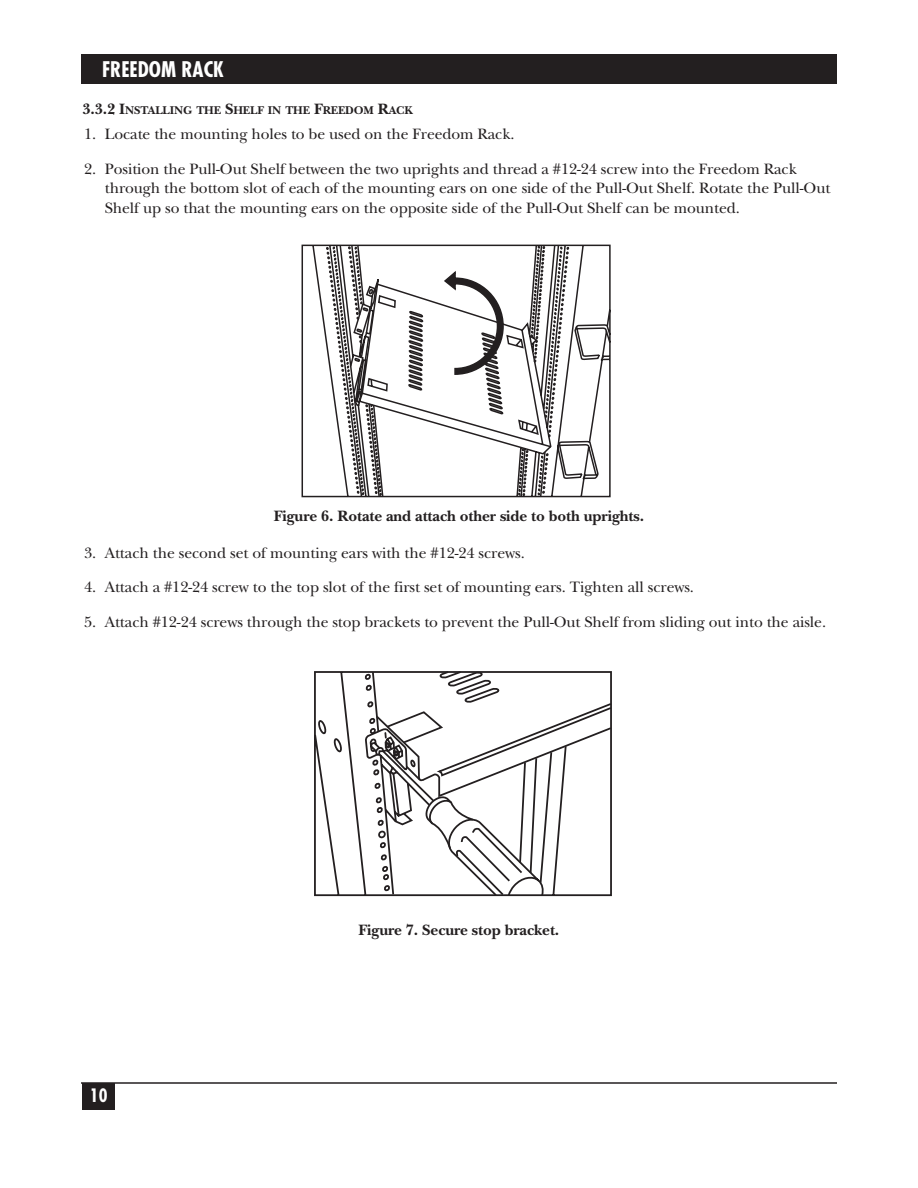
<style>
.page{position:relative;width:918px;height:1188px;background:#fff}
.page>*{position:absolute;margin:0;border:0;box-sizing:border-box;transform-origin:0 0}
.t1{font:700 condensed 21px "Futura";color:#fff}
.t2{font:700 condensed 18px "Futura";color:#fff}
.t3{font:15.6px/19.5px "New Baskerville";letter-spacing:-.005em;color:#231f20}
.t4{font:700 15.6px "New Baskerville";letter-spacing:-.005em;color:#231f20}
.t5{font:700 11.7px "New Baskerville";letter-spacing:-.005em;color:#231f20}
.s1{font-size:15.6px}
</style>
<div class="page">
<div style="left:81px;top:54px;width:756px;height:30px;background:#231f20"></div>
<hr style="left:81px;top:1082px;width:756px;height:2px;background:#231f20">
<div style="left:82px;top:1083px;width:33px;height:27px;background:#231f20"></div>
<svg style="left:314px;top:671px;width:50px;height:226px"></svg>
<svg style="left:364px;top:671px;width:248px;height:226px"></svg>
<svg style="left:374px;top:714px;width:238px;height:183px"></svg>
<svg style="left:301px;top:244px;width:310px;height:254px"></svg>
<svg style="left:407px;top:310px;width:17px;height:80px"></svg>
<svg style="left:326px;top:244px;width:71px;height:254px"></svg>
<svg style="left:443px;top:246px;width:126px;height:252px"></svg>
<h1 class="t1" style="left:102px;top:60px;width:123px">FREEDOM RACK</h1>
<p class="t5" style="left:82px;top:106px;width:331px"><span class="s1">3.3.2 I</span>NSTALLING THE <span class="s1">S</span>HELF IN THE <span class="s1">F</span>REEDOM <span class="s1">R</span>ACK</p>
<p class="t3" style="left:84px;top:126px;width:432px">1. Locate the mounting holes to be used on the Freedom Rack.</p>
<p class="t3" style="left:105px;top:161px;width:727px;text-indent:-21px">2. Position the Pull-Out Shelf between the two uprights and thread a #12-24 screw into the Freedom Rack through the bottom slot of each of the mounting ears on one side of the Pull-Out Shelf. Rotate the Pull-Out<br>Shelf up so that the mounting ears on the opposite side of the Pull-Out Shelf can be mounted.</p>
<p class="t4" style="left:274px;top:511px;width:372px">Figure 6. Rotate and attach other side to both uprights.</p>
<p class="t3" style="left:84px;top:545px;width:442px">3. Attach the second set of mounting ears with the #12-24 screws.</p>
<p class="t3" style="left:84px;top:579px;width:611px">4. Attach a #12-24 screw to the top slot of the first set of mounting ears. Tighten all screws.</p>
<p class="t3" style="left:84px;top:614px;width:744px">5. Attach #12-24 screws through the stop brackets to prevent the Pull-Out Shelf from sliding out into the aisle.</p>
<p class="t2" style="left:90px;top:1087px;width:19px">10</p>
<p class="t4" style="left:359px;top:925px;width:202px">Figure 7. Secure stop bracket.</p>
</div>
